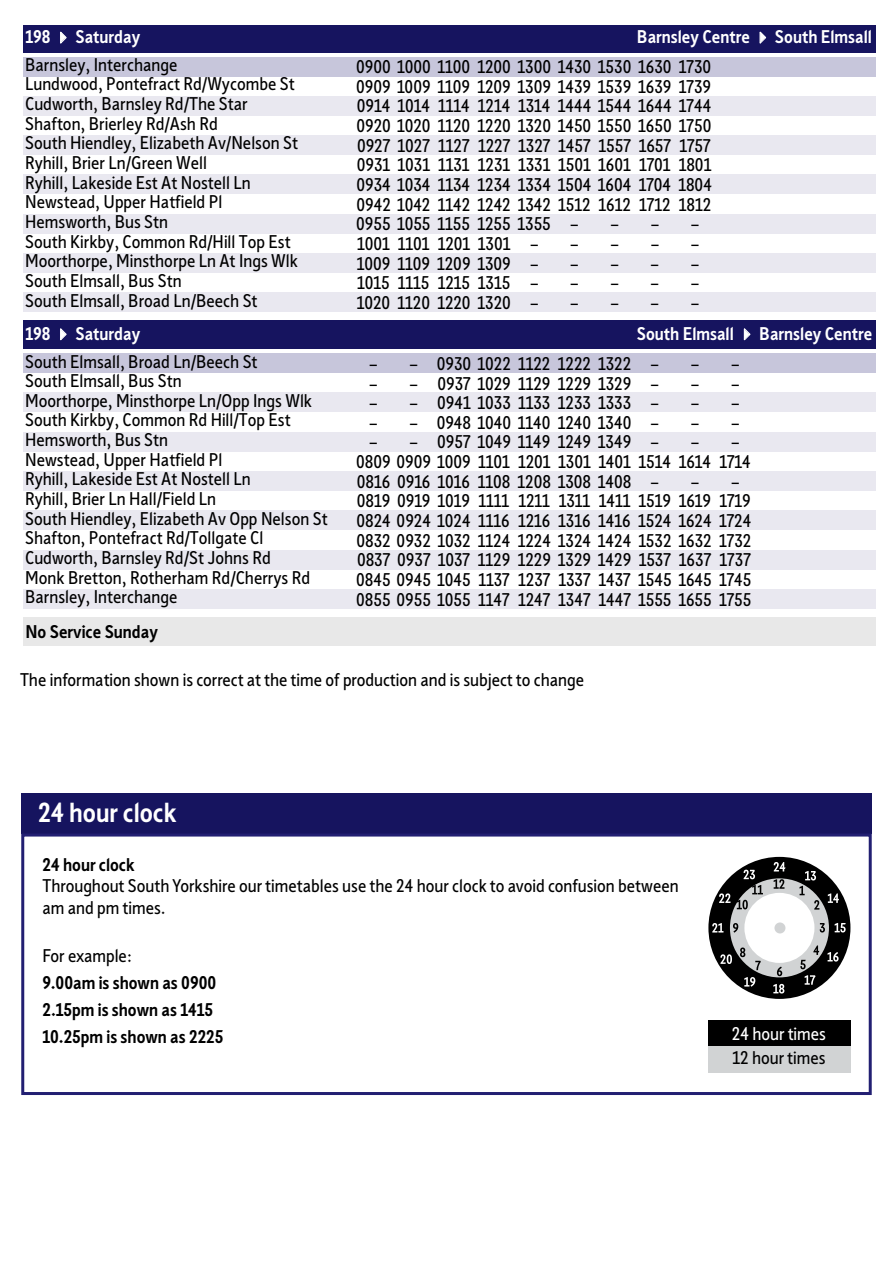
<style>
.page{position:relative;width:893px;height:1263px;background:#fff}
.page>*{position:absolute;margin:0;border:0;box-sizing:border-box;transform-origin:0 0}
.t1{font:700 27px "Sheffield Sans 2";color:#fff}
.t2{font:18px/27.6px "Sheffield Sans 2";color:#000}
.t3{font:700 18px/27px "Sheffield Sans 2";color:#000}
.t4{font:700 18px "Sheffield Sans 2";color:#fff}
.t5{font:18px "Sheffield Sans 2";color:#fff}
.s1{font-weight:700;color:#fff}
.s2{color:#fff}
</style>
<div class="page">
<div style="left:21px;top:793px;width:851px;height:40px;background:#16145f"></div>
<div style="left:21px;top:833px;width:851px;height:262px;border:3px solid #221f72"></div>
<div style="left:708px;top:1020px;width:142px;height:26px;background:#000"></div>
<div style="left:708px;top:1046px;width:142px;height:26px;background:#d1d3d4"></div>
<div style="left:708px;top:857px;width:142px;height:142px;background:#000;border-radius:50%"></div>
<svg style="left:728px;top:876px;width:103px;height:104px;fill:#d1d3d4"></svg>
<div style="left:725px;top:874px;width:108px;height:108px;border:4px solid #000;border-radius:50%"></div>
<div style="left:744px;top:893px;width:70px;height:70px;background:#fff;border-radius:50%"></div>
<div style="left:774px;top:922px;width:11px;height:11px;background:#d1d3d4;border-radius:50%"></div>
<svg style="left:774px;top:862px;width:11px;height:9px"></svg>
<svg style="left:774px;top:879px;width:10px;height:10px"></svg>
<svg style="left:805px;top:871px;width:11px;height:9px"></svg>
<svg style="left:799px;top:886px;width:6px;height:9px"></svg>
<svg style="left:814px;top:900px;width:5px;height:9px"></svg>
<svg style="left:828px;top:893px;width:11px;height:10px"></svg>
<svg style="left:835px;top:923px;width:11px;height:9px"></svg>
<svg style="left:820px;top:923px;width:5px;height:9px"></svg>
<svg style="left:827px;top:952px;width:12px;height:9px"></svg>
<svg style="left:805px;top:975px;width:10px;height:10px"></svg>
<svg style="left:773px;top:984px;width:11px;height:9px"></svg>
<svg style="left:744px;top:977px;width:11px;height:10px"></svg>
<svg style="left:720px;top:954px;width:12px;height:10px"></svg>
<svg style="left:712px;top:923px;width:11px;height:9px"></svg>
<svg style="left:719px;top:893px;width:11px;height:10px"></svg>
<svg style="left:744px;top:870px;width:11px;height:9px"></svg>
<svg style="left:777px;top:966px;width:5px;height:10px"></svg>
<svg style="left:800px;top:960px;width:6px;height:9px"></svg>
<svg style="left:813px;top:945px;width:6px;height:10px"></svg>
<svg style="left:755px;top:961px;width:6px;height:9px"></svg>
<svg style="left:740px;top:947px;width:5px;height:10px"></svg>
<svg style="left:733px;top:923px;width:5px;height:10px"></svg>
<svg style="left:737px;top:900px;width:11px;height:9px"></svg>
<svg style="left:752px;top:885px;width:11px;height:9px"></svg>
<div style="left:23px;top:25px;width:852px;height:27px;background:#16145f"></div>
<div style="left:23px;top:57px;width:852px;height:19px;background:#c7c6db"></div>
<div style="left:23px;top:96px;width:852px;height:20px;background:#e9e8f0"></div>
<div style="left:23px;top:135px;width:852px;height:20px;background:#e9e8f0"></div>
<div style="left:23px;top:174px;width:852px;height:20px;background:#e9e8f0"></div>
<div style="left:23px;top:214px;width:852px;height:20px;background:#e9e8f0"></div>
<div style="left:23px;top:253px;width:852px;height:20px;background:#e9e8f0"></div>
<div style="left:23px;top:292px;width:852px;height:20px;background:#e9e8f0"></div>
<div style="left:23px;top:321px;width:852px;height:28px;background:#16145f"></div>
<div style="left:23px;top:353px;width:852px;height:20px;background:#c7c6db"></div>
<div style="left:23px;top:393px;width:852px;height:19px;background:#e9e8f0"></div>
<div style="left:23px;top:432px;width:852px;height:20px;background:#e9e8f0"></div>
<div style="left:23px;top:471px;width:852px;height:20px;background:#e9e8f0"></div>
<div style="left:23px;top:510px;width:852px;height:20px;background:#e9e8f0"></div>
<div style="left:23px;top:550px;width:852px;height:20px;background:#e9e8f0"></div>
<div style="left:23px;top:589px;width:852px;height:20px;background:#e9e8f0"></div>
<div style="left:23px;top:617px;width:852px;height:29px;background:#e8e8e8"></div>
<p class="t2" style="left:25px;top:23px;width:154px"><span class="s1">198</span> <span class="s2">✔</span> <span class="s1">Saturday<br></span>Barnsley, Interchange</p>
<p class="t4" style="left:637px;top:25px;width:236px">Barnsley Centre ✔ South Elmsall</p>
<p class="t2" style="left:356px;top:53px;width:356px">0900 1000 1100 1200 1300 1430 1530 1630 1730</p>
<p class="t2" style="left:25px;top:70px;width:271px">Lundwood, Pontefract Rd/Wycombe St</p>
<p class="t2" style="left:356px;top:72px;width:356px">0909 1009 1109 1209 1309 1439 1539 1639 1739</p>
<p class="t2" style="left:25px;top:90px;width:224px">Cudworth, Barnsley Rd/The Star</p>
<p class="t2" style="left:357px;top:92px;width:356px">0914 1014 1114 1214 1314 1444 1544 1644 1744</p>
<p class="t2" style="left:25px;top:109px;width:194px">Shafton, Brierley Rd/Ash Rd</p>
<p class="t2" style="left:356px;top:112px;width:356px">0920 1020 1120 1220 1320 1450 1550 1650 1750</p>
<p class="t2" style="left:25px;top:129px;width:274px">South Hiendley, Elizabeth Av/Nelson St</p>
<p class="t2" style="left:357px;top:131px;width:355px">0927 1027 1127 1227 1327 1457 1557 1657 1757</p>
<p class="t2" style="left:25px;top:149px;width:183px">Ryhill, Brier Ln/Green Well</p>
<p class="t2" style="left:357px;top:151px;width:356px">0931 1031 1131 1231 1331 1501 1601 1701 1801</p>
<p class="t2" style="left:25px;top:168px;width:227px">Ryhill, Lakeside Est At Nostell Ln</p>
<p class="t2" style="left:356px;top:171px;width:357px">0934 1034 1134 1234 1334 1504 1604 1704 1804</p>
<p class="t2" style="left:25px;top:188px;width:199px">Newstead, Upper Hatfield Pl</p>
<p class="t2" style="left:356px;top:190px;width:356px">0942 1042 1142 1242 1342 1512 1612 1712 1812</p>
<p class="t2" style="left:25px;top:207px;width:144px">Hemsworth, Bus Stn</p>
<p class="t2" style="left:356px;top:210px;width:223px">0955 1055 1155 1255 1355 –</p>
<p class="t2" style="left:611px;top:210px;width:49px">– –</p>
<p class="t2" style="left:691px;top:210px;width:9px">–</p>
<p class="t2" style="left:25px;top:227px;width:267px">South Kirkby, Common Rd/Hill Top Est</p>
<p class="t2" style="left:357px;top:229px;width:182px">1001 1101 1201 1301 –</p>
<p class="t2" style="left:571px;top:229px;width:49px">– –</p>
<p class="t2" style="left:651px;top:229px;width:49px">– –</p>
<p class="t2" style="left:25px;top:247px;width:274px">Moorthorpe, Minsthorpe Ln At Ings Wlk</p>
<p class="t2" style="left:357px;top:249px;width:183px">1009 1109 1209 1309 –</p>
<p class="t2" style="left:571px;top:249px;width:49px">– –</p>
<p class="t2" style="left:651px;top:249px;width:49px">– –</p>
<p class="t2" style="left:25px;top:266px;width:158px">South Elmsall, Bus Stn</p>
<p class="t2" style="left:357px;top:269px;width:182px">1015 1115 1215 1315 –</p>
<p class="t2" style="left:571px;top:269px;width:49px">– –</p>
<p class="t2" style="left:651px;top:269px;width:49px">– –</p>
<p class="t2" style="left:25px;top:286px;width:234px">South Elmsall, Broad Ln/Beech St</p>
<p class="t2" style="left:357px;top:288px;width:183px">1020 1120 1220 1320 –</p>
<p class="t2" style="left:571px;top:288px;width:49px">– –</p>
<p class="t2" style="left:651px;top:288px;width:49px">– –</p>
<p class="t2" style="left:25px;top:319px;width:234px"><span class="s1">198</span> <span class="s2">✔</span> <span class="s1">Saturday<br></span>South Elmsall, Broad Ln/Beech St</p>
<p class="t4" style="left:637px;top:321px;width:237px">South Elmsall ✔ Barnsley Centre</p>
<p class="t2" style="left:370px;top:349px;width:290px">– – 0930 1022 1122 1222 1322 –</p>
<p class="t2" style="left:691px;top:349px;width:49px">– –</p>
<p class="t2" style="left:25px;top:367px;width:158px">South Elmsall, Bus Stn</p>
<p class="t2" style="left:370px;top:369px;width:290px">– – 0937 1029 1129 1229 1329 –</p>
<p class="t2" style="left:691px;top:369px;width:49px">– –</p>
<p class="t2" style="left:25px;top:386px;width:288px">Moorthorpe, Minsthorpe Ln/Opp Ings Wlk</p>
<p class="t2" style="left:370px;top:389px;width:290px">– – 0941 1033 1133 1233 1333 –</p>
<p class="t2" style="left:691px;top:389px;width:49px">– –</p>
<p class="t2" style="left:25px;top:406px;width:267px">South Kirkby, Common Rd Hill/Top Est</p>
<p class="t2" style="left:370px;top:408px;width:290px">– – 0948 1040 1140 1240 1340 –</p>
<p class="t2" style="left:691px;top:408px;width:49px">– –</p>
<p class="t2" style="left:25px;top:426px;width:144px">Hemsworth, Bus Stn</p>
<p class="t2" style="left:370px;top:428px;width:290px">– – 0957 1049 1149 1249 1349 –</p>
<p class="t2" style="left:691px;top:428px;width:49px">– –</p>
<p class="t2" style="left:25px;top:445px;width:199px">Newstead, Upper Hatfield Pl</p>
<p class="t2" style="left:356px;top:448px;width:396px">0809 0909 1009 1101 1201 1301 1401 1514 1614 1714</p>
<p class="t2" style="left:25px;top:465px;width:227px">Ryhill, Lakeside Est At Nostell Ln</p>
<p class="t2" style="left:357px;top:467px;width:303px">0816 0916 1016 1108 1208 1308 1408 –</p>
<p class="t2" style="left:691px;top:467px;width:49px">– –</p>
<p class="t2" style="left:25px;top:484px;width:192px">Ryhill, Brier Ln Hall/Field Ln</p>
<p class="t2" style="left:356px;top:491px;width:396px;line-height:19.6px">0819 0919 1019 1111 1211 1311 1411 1519 1619 1719<br>0824 0924 1024 1116 1216 1316 1416 1524 1624 1724</p>
<p class="t2" style="left:25px;top:524px;width:240px">Shafton, Pontefract Rd/Tollgate Cl</p>
<p class="t2" style="left:356px;top:526px;width:396px">0832 0932 1032 1124 1224 1324 1424 1532 1632 1732</p>
<p class="t2" style="left:25px;top:543px;width:247px">Cudworth, Barnsley Rd/St Johns Rd</p>
<p class="t2" style="left:357px;top:546px;width:395px">0837 0937 1037 1129 1229 1329 1429 1537 1637 1737</p>
<p class="t2" style="left:25px;top:563px;width:286px">Monk Bretton, Rotherham Rd/Cherrys Rd</p>
<p class="t2" style="left:356px;top:565px;width:397px">0845 0945 1045 1137 1237 1337 1437 1545 1645 1745</p>
<p class="t2" style="left:25px;top:583px;width:154px">Barnsley, Interchange</p>
<p class="t2" style="left:356px;top:585px;width:397px">0855 0955 1055 1147 1247 1347 1447 1555 1655 1755</p>
<p class="t3" style="left:25px;top:618px;width:134px">No Service Sunday</p>
<p class="t2" style="left:25px;top:504px;width:304px">South Hiendley, Elizabeth Av Opp Nelson St</p>
<p class="t2" style="left:20px;top:665px;width:566px">The information shown is correct at the time of production and is subject to change</p>
<h1 class="t1" style="left:38px;top:794px;width:140px">24 hour clock</h1>
<p class="t3" style="left:43px;top:850px;width:94px">24 hour clock</p>
<p class="t2" style="left:43px;top:875px;width:638px;line-height:21.6px">Throughout South Yorkshire our timetables use the 24 hour clock to avoid confusion between am and pm times.</p>
<p class="t2" style="left:43px;top:942px;width:91px">For example:</p>
<p class="t3" style="left:43px;top:969px;width:182px">9.00am is shown as 0900<br>2.15pm is shown as 1415<br>10.25pm is shown as 2225</p>
<p class="t5" style="left:732px;top:1021px;width:96px">24 hour times</p>
<p class="t2" style="left:732px;top:1043px;width:95px">12 hour times</p>
</div>
